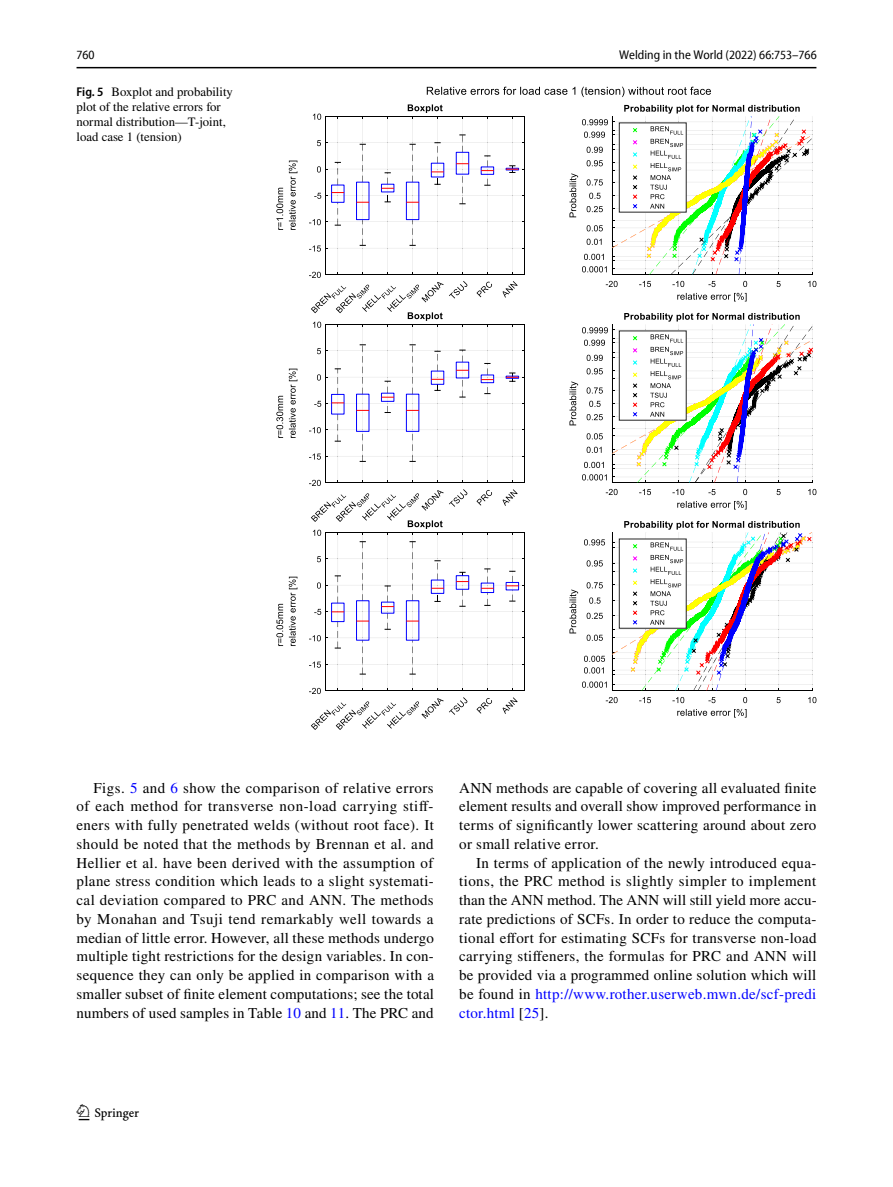
<style>
.page{position:relative;width:893px;height:1187px;background:#fff}
.page>*{position:absolute;margin:0;border:0;box-sizing:border-box;transform-origin:0 0}
.t1{font:22.5px "Springnew Regular 2";color:#000}
.t2{font:15px/18.8px "STIX";letter-spacing:.02em;color:#000;text-align:justify}
.t3{font:12.75px/15px "STIX";color:#000}
.t4{font:semi-condensed 12.75px "Myriad Pro Unic";color:#000}
.s1{font-family:"Myriad Pro";font-weight:600;font-stretch:semi-condensed}
.s2{color:#00f}
</style>
<div class="page">
<hr style="left:77px;top:67px;width:739px;height:1px;background:#000">
<svg style="left:427px;top:87px;width:284px;height:10px"></svg>
<hr style="left:525px;top:116px;width:1px;height:158px;background:#000">
<svg style="left:276px;top:188px;width:7px;height:42px"></svg>
<svg style="left:289px;top:161px;width:8px;height:69px"></svg>
<svg style="left:606px;top:281px;width:12px;height:6px"></svg>
<svg style="left:639px;top:281px;width:12px;height:6px"></svg>
<svg style="left:672px;top:281px;width:12px;height:6px"></svg>
<svg style="left:708px;top:281px;width:7px;height:6px"></svg>
<svg style="left:743px;top:281px;width:4px;height:6px"></svg>
<svg style="left:776px;top:281px;width:5px;height:6px"></svg>
<svg style="left:808px;top:281px;width:8px;height:6px"></svg>
<svg style="left:677px;top:293px;width:70px;height:8px"></svg>
<svg style="left:569px;top:105px;width:244px;height:170px"></svg>
<hr style="left:525px;top:324px;width:1px;height:158px;background:#000">
<svg style="left:276px;top:396px;width:7px;height:42px"></svg>
<svg style="left:289px;top:368px;width:8px;height:70px"></svg>
<hr style="left:612px;top:482px;width:200px;height:1px;background:#000">
<svg style="left:606px;top:489px;width:12px;height:6px"></svg>
<svg style="left:639px;top:489px;width:12px;height:6px"></svg>
<svg style="left:672px;top:489px;width:12px;height:6px"></svg>
<svg style="left:708px;top:489px;width:7px;height:6px"></svg>
<svg style="left:743px;top:489px;width:4px;height:6px"></svg>
<svg style="left:776px;top:489px;width:5px;height:6px"></svg>
<svg style="left:808px;top:489px;width:8px;height:6px"></svg>
<svg style="left:677px;top:501px;width:70px;height:8px"></svg>
<svg style="left:569px;top:313px;width:244px;height:169px"></svg>
<hr style="left:525px;top:532px;width:1px;height:158px;background:#000">
<svg style="left:276px;top:604px;width:7px;height:42px"></svg>
<svg style="left:289px;top:576px;width:8px;height:70px"></svg>
<svg style="left:309px;top:104px;width:216px;height:626px"></svg>
<hr style="left:612px;top:690px;width:200px;height:1px;background:#000">
<svg style="left:606px;top:697px;width:12px;height:6px"></svg>
<svg style="left:639px;top:697px;width:12px;height:6px"></svg>
<svg style="left:672px;top:697px;width:12px;height:6px"></svg>
<svg style="left:708px;top:697px;width:7px;height:6px"></svg>
<svg style="left:743px;top:697px;width:4px;height:6px"></svg>
<svg style="left:776px;top:697px;width:5px;height:6px"></svg>
<svg style="left:808px;top:697px;width:8px;height:6px"></svg>
<svg style="left:677px;top:709px;width:70px;height:8px"></svg>
<svg style="left:569px;top:521px;width:244px;height:169px"></svg>
<p class="t4" style="left:76px;top:50px;width:20px">760</p>
<p class="t4" style="left:619px;top:50px;width:199px">Welding in the World (2022) 66:753–766</p>
<p class="t3" style="left:77px;top:85px;width:158px"><span class="s1">Fig. 5</span> Boxplot and probability plot of the relative errors for normal distribution—T-joint, load case 1 (tension)</p>
<p class="t2" style="left:77px;top:779px;width:359px;text-indent:17px">Figs. <span class="s2">5</span> and <span class="s2">6</span> show the comparison of relative errors of each method for transverse non-load carrying stiff&shy;eners with fully penetrated welds (without root face). It should be noted that the methods by Brennan et al. and Hellier et al. have been derived with the assumption of plane stress condition which leads to a slight systemati&shy;cal deviation compared to PRC and ANN. The methods by Monahan and Tsuji tend remarkably well towards a median of little error. However, all these methods undergo multiple tight restrictions for the design variables. In con&shy;sequence they can only be applied in comparison with a smaller subset of finite element computations; see the total numbers of used samples in Table <span class="s2">10</span> and <span class="s2">11</span>. The PRC and</p>
<p class="t2" style="left:459px;top:779px;width:359px">ANN methods are capable of covering all evaluated finite element results and overall show improved performance in terms of significantly lower scattering around about zero or small relative error.</p>
<p class="t2" style="left:459px;top:854px;width:359px;text-indent:17px">In terms of application of the newly introduced equa&shy;tions, the PRC method is slightly simpler to implement than the ANN method. The ANN will still yield more accu&shy;rate predictions of SCFs. In order to reduce the computa&shy;tional effort for estimating SCFs for transverse non-load carrying stiffeners, the formulas for PRC and ANN will be provided via a programmed online solution which will be found in <span class="s2">http://www.rother.userweb.mwn.de/scf-predi ctor.html</span> [<span class="s2">25</span>].</p>
<h1 class="t1" style="left:79px;top:1104px;width:62px">1 3</h1>
</div>
